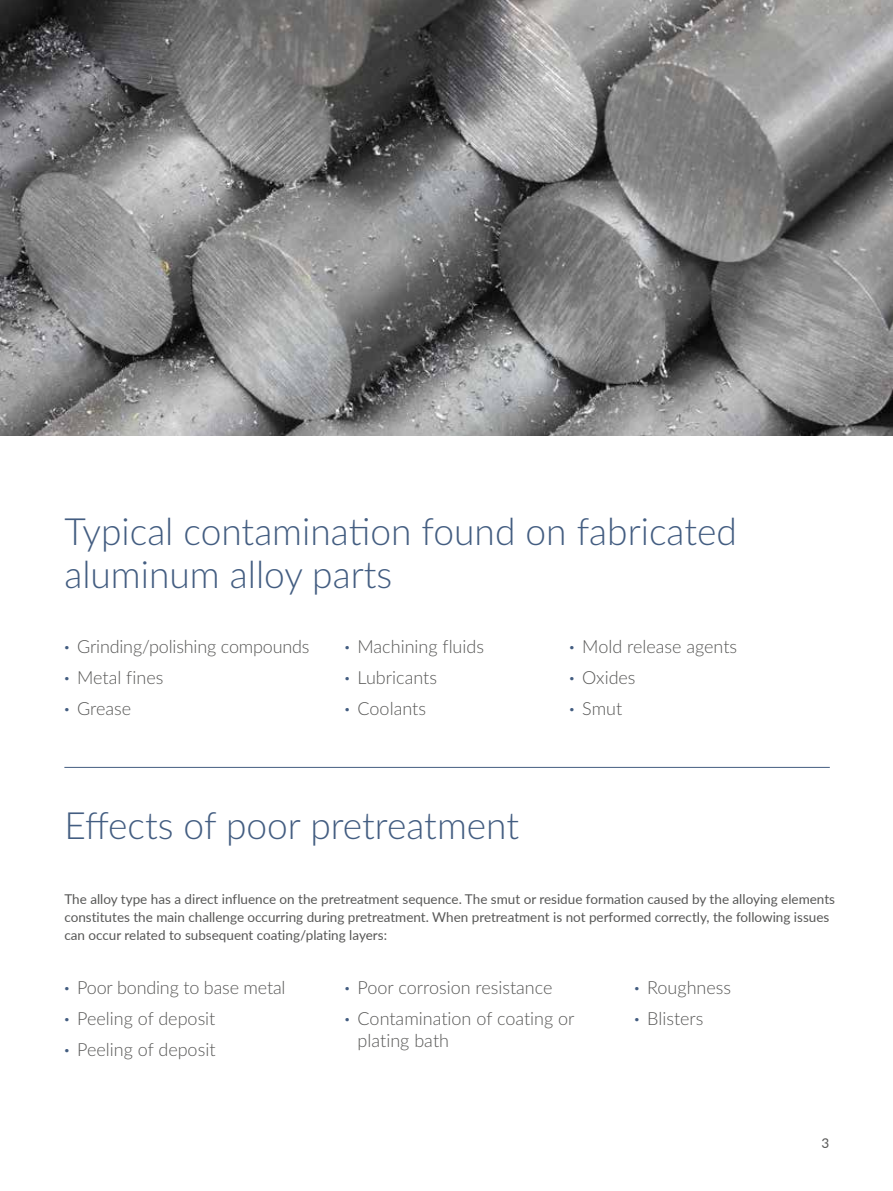
<style>
.page{position:relative;width:893px;height:1191px;background:#fff}
.page>*{position:absolute;margin:0;border:0;box-sizing:border-box;transform-origin:0 0}
.t1{font:300 37.5px/43.5px "Lato";color:#435d81}
.t2{font:300 18px/31px "Lato";color:#575756}
.t3{font:13.5px/18px "Lato";color:#575756}
.s1{font-weight:700;color:#435d81}
</style>
<div class="page">
<hr style="left:64px;top:767px;width:766px;height:1px;background:#435d81">
<img style="left:0;top:0;width:893px;height:436px">
<h1 class="t1" style="left:64px;top:508px;width:674px">Typical contamination found on fabricated aluminum alloy parts</h1>
<h2 class="t2" style="left:64px;top:630px;width:247px"><span class="s1">·</span> Grinding/polishing compounds <span class="s1">·</span> Metal fines<br><span class="s1">·</span> Grease</h2>
<h2 class="t2" style="left:345px;top:630px;width:141px"><span class="s1">·</span> Machining fluids <span class="s1">·</span> Lubricants<br><span class="s1">·</span> Coolants</h2>
<h2 class="t2" style="left:569px;top:630px;width:169px"><span class="s1">·</span> Mold release agents <span class="s1">·</span> Oxides<br><span class="s1">·</span> Smut</h2>
<h1 class="t1" style="left:64px;top:802px;width:456px">Effects of poor pretreatment</h1>
<p class="t3" style="left:64px;top:890px;width:772px">The alloy type has a direct influence on the pretreatment sequence. The smut or residue formation caused by the alloying elements constitutes the main challenge occurring during pretreatment. When pretreatment is not performed correctly, the following issues can occur related to subsequent coating/plating layers:</p>
<h2 class="t2" style="left:64px;top:971px;width:223px"><span class="s1">·</span> Poor bonding to base metal <span class="s1">·</span> Peeling of deposit<br><span class="s1">·</span> Peeling of deposit</h2>
<h2 class="t2" style="left:634px;top:971px;width:98px"><span class="s1">·</span> Roughness <span class="s1">·</span> Blisters</h2>
<h2 class="t2" style="left:345px;top:971px;width:231px"><span class="s1">·</span> Poor corrosion resistance<br><span class="s1">·</span> Contamination of coating or</h2>
<h2 class="t2" style="left:358px;top:1024px;width:93px">plating bath</h2>
<p class="t3" style="left:821px;top:1134px;width:9px">3</p>
</div>
